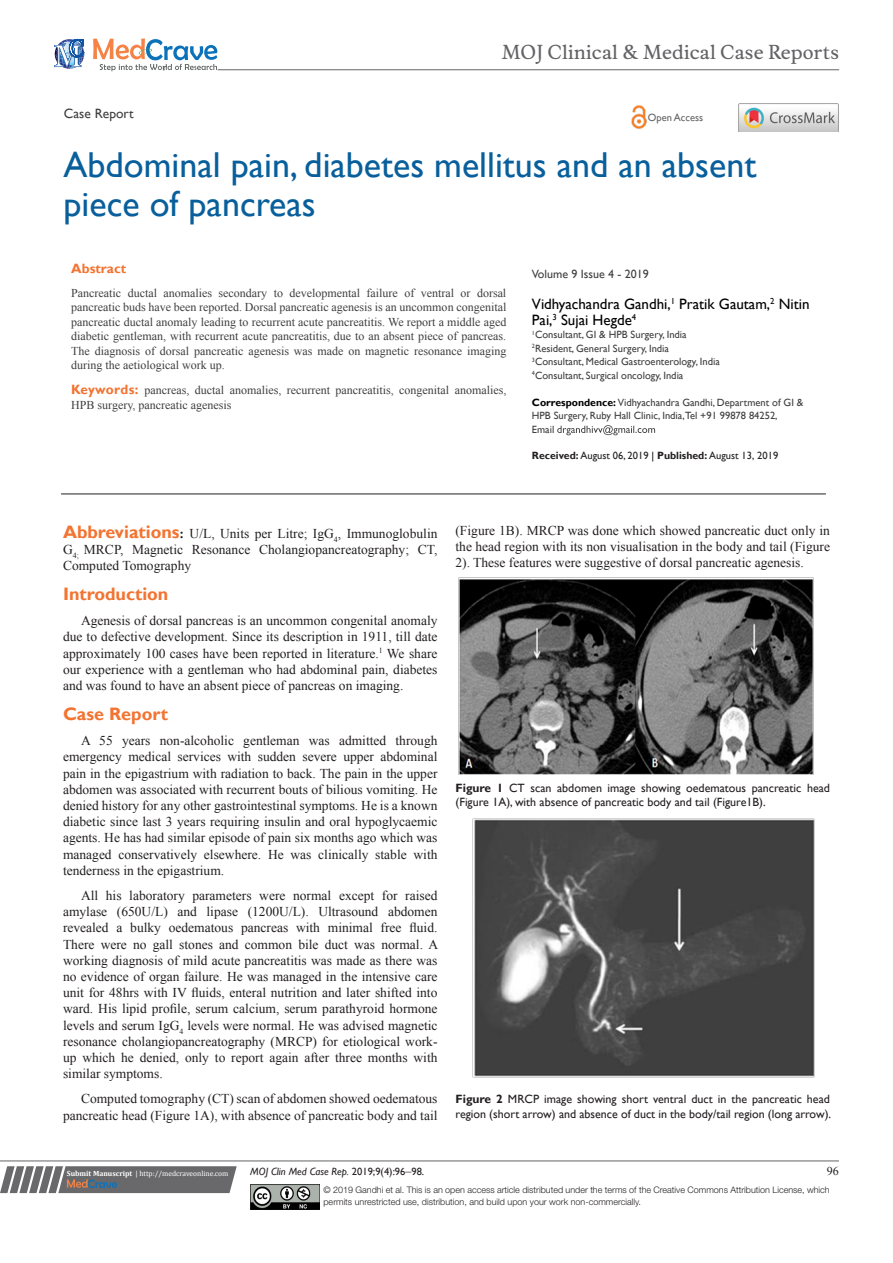
<style>
.page{position:relative;width:893px;height:1263px;background:#fff}
.page>*{position:absolute;margin:0;border:0;box-sizing:border-box;transform-origin:0 0}
.t1{font:36px/39px "Gill Sans";color:#085f9c}
.t2{font:18.6px "Musee";color:#636366}
.List_Paragraph{font:700 18px "Gill Sans";color:#f37331}
.t3{font:15px/16.2px "Gill Sans";color:#000}
.List_Paragraph-2{font:13.5px/16.2px "Times New Roman";color:#231f20;text-align:justify}
.t4{font:13.5px "Gill Sans";color:#3e3e3f}
.t5{font:700 13.5px "Gill Sans";color:#f37331}
.t6{font:12px/14.4px "Times New Roman";color:#3e3e3f;text-align:justify}
.List_Paragraph-3{font:12px/14.4px "Gill Sans";color:#231f20}
.t7{font:12px "Gill Sans";color:#3e3e3f}
.t8{font:12px "Times New Roman";color:#231f20}
.t9{font:10.5px/13.5px "Gill Sans";color:#3e3e3f}
.t10{font:10.5px "Gill Sans";color:#231f20}
.t11{font:italic 10.5px "Gill Sans";color:#231f20}
.t12{font:10.5px "Gill Sans";color:#636366}
.t13{font:300 9px/12px "Helvetica Neue LT Std";color:#231f20}
.t14{font:7.5px "Cambria";color:#fff}
.s1{font-family:"Gill Sans";font-weight:700;font-size:13.5px;color:#f37331}
.s2{font-weight:700;color:#000}
.s3{font-weight:700}
.s4{color:#000}
.s5{font-family:"Gill Sans";font-weight:700;font-size:18px;color:#f37331}
.s6{font-style:normal}
.s7{font-family:"Times New Roman";font-style:normal;font-size:12px}
</style>
<div class="page">
<svg style="left:0;top:1166px;width:237px;height:27px;background:#78787a"></svg>
<hr style="left:0;top:1161px;width:839px;height:1px;background:#626465">
<hr style="left:61px;top:494px;width:765px;height:1px;background:#231f20">
<img style="left:250px;top:1185px;width:69px;height:24px">
<svg style="left:557px;top:425px;width:98px;height:10px"></svg>
<svg style="left:54px;top:39px;width:30px;height:30px"></svg>
<svg style="left:93px;top:38px;width:124px;height:33px"></svg>
<hr style="left:218px;top:70px;width:621px;height:1px;background:#626465">
<img style="left:631px;top:105px;width:16px;height:24px">
<img style="left:739px;top:104px;width:99px;height:28px">
<img style="left:458px;top:578px;width:355px;height:197px">
<img style="left:473px;top:818px;width:341px;height:259px">
<p class="t2" style="left:502px;top:41px;width:339px">MOJ Clinical &amp; Medical Case Reports</p>
<p class="t4" style="left:64px;top:105px;width:71px">Case Report</p>
<p class="t12" style="left:648px;top:112px;width:57px">Open Access</p>
<p class="t1" style="left:64px;top:146px;width:694px">Abdominal pain, diabetes mellitus and an absent piece of pancreas</p>
<p class="t5" style="left:71px;top:261px;width:57px">Abstract</p>
<p class="t6" style="left:71px;top:285px;width:437px">Pancreatic ductal anomalies secondary to developmental failure of ventral or dorsal pancreatic buds have been reported. Dorsal pancreatic agenesis is an uncommon congenital pancreatic ductal anomaly leading to recurrent acute pancreatitis. We report a middle aged diabetic gentleman, with recurrent acute pancreatitis, due to an absent piece of pancreas.<br>The diagnosis of dorsal pancreatic agenesis was made on magnetic resonance imaging during the aetiological work up.</p>
<p class="t6" style="left:71px;top:383px;width:437px"><span class="s1">Keywords:</span> pancreas, ductal anomalies, recurrent pancreatitis, congenital anomalies,<br>HPB surgery, pancreatic agenesis</p>
<p class="t7" style="left:532px;top:267px;width:118px">Volume 9 Issue 4 - 2019</p>
<p class="t3" style="left:532px;top:296px;width:279px">Vidhyachandra Gandhi,<sup>1</sup> Pratik Gautam,<sup>2</sup> Nitin<br>Pai,<sup>3</sup> Sujai Hegde<sup>4</sup></p>
<p class="t9" style="left:532px;top:328px;width:156px"><sup>1</sup>Consultant, GI &amp; HPB Surgery, India</p>
<p class="t9" style="left:532px;top:342px;width:139px"><sup>2</sup>Resident, General Surgery, India</p>
<p class="t9" style="left:532px;top:355px;width:189px"><sup>3</sup>Consultant, Medical Gastroenterology, India</p>
<p class="t9" style="left:532px;top:369px;width:153px"><sup>4</sup>Consultant, Surgical oncology, India</p>
<p class="t9" style="left:532px;top:396px;width:273px"><span class="s2">Correspondence:</span> Vidhyachandra Gandhi, Department of GI &amp;<br>HPB Surgery, Ruby Hall Clinic, India,Tel +91 99878 84252,</p>
<p class="t9" style="left:532px;top:423px;width:24px">Email</p>
<p class="t10" style="left:532px;top:449px;width:248px"><span class="s3">Received:</span> August 06, 2019 <span class="s4">|</span> <span class="s3">Published:</span> August 13, 2019</p>
<p class="List_Paragraph-2" style="left:63px;top:525px;width:376px"><span class="s5">Abbreviations</span><span class="s3">:</span> U/L, Units per Litre; IgG<sub>4</sub>, Immunoglobulin G<sub>4;</sub> MRCP, Magnetic Resonance Cholangiopancreatography; CT, Computed Tomography</p>
<p class="List_Paragraph" style="left:63px;top:583px;width:107px">Introduction</p>
<p class="List_Paragraph-2" style="left:63px;top:612px;width:376px;text-indent:18px">Agenesis of dorsal pancreas is an uncommon congenital anomaly due to defective development. Since its description in 1911, till date approximately 100 cases have been reported in literature.<sup>1</sup> We share our experience with a gentleman who had abdominal pain, diabetes and was found to have an absent piece of pancreas on imaging.</p>
<p class="List_Paragraph" style="left:63px;top:703px;width:107px">Case Report</p>
<p class="List_Paragraph-2" style="left:63px;top:732px;width:376px;text-indent:18px">A 55 years non-alcoholic gentleman was admitted through emergency medical services with sudden severe upper abdominal pain in the epigastrium with radiation to back. The pain in the upper abdomen was associated with recurrent bouts of bilious vomiting. He denied history for any other gastrointestinal symptoms. He is a known diabetic since last 3 years requiring insulin and oral hypoglycaemic agents. He has had similar episode of pain six months ago which was managed conservatively elsewhere. He was clinically stable with tenderness in the epigastrium.</p>
<p class="List_Paragraph-2" style="left:63px;top:887px;width:377px;text-indent:18px">All his laboratory parameters were normal except for raised amylase (650U/L) and lipase (1200U/L). Ultrasound abdomen revealed a bulky oedematous pancreas with minimal free fluid.<br>There were no gall stones and common bile duct was normal. A working diagnosis of mild acute pancreatitis was made as there was no evidence of organ failure. He was managed in the intensive care unit for 48hrs with IV fluids, enteral nutrition and later shifted into ward. His lipid profile, serum calcium, serum parathyroid hormone levels and serum IgG<sub>4</sub> levels were normal. He was advised magnetic resonance cholangiopancreatography (MRCP) for etiological work&shy;up which he denied, only to report again after three months with similar symptoms.</p>
<p class="List_Paragraph-2" style="left:63px;top:1090px;width:376px;text-align:right">Computed tomography (CT) scan of abdomen showed oedematous pancreatic head (Figure 1A), with absence of pancreatic body and tail</p>
<p class="List_Paragraph-2" style="left:455px;top:522px;width:376px">(Figure 1B). MRCP was done which showed pancreatic duct only in the head region with its non visualisation in the body and tail (Figure 2). These features were suggestive of dorsal pancreatic agenesis.</p>
<p class="List_Paragraph-3" style="left:455px;top:781px;width:376px"><span class="s3">Figure 1</span> CT scan abdomen image showing oedematous pancreatic head (Figure 1A), with absence of pancreatic body and tail (Figure1B).</p>
<p class="List_Paragraph-3" style="left:455px;top:1092px;width:377px"><span class="s3">Figure 2</span> MRCP image showing short ventral duct in the pancreatic head region (short arrow) and absence of duct in the body/tail region (long arrow).</p>
<p class="t14" style="left:67px;top:1169px;width:163px"><span class="s3">Submit Manuscript</span> | http://medcraveonline.com</p>
<p class="t11" style="left:250px;top:1165px;width:175px">MOJ Clin Med Case Rep. <span class="s6">2019;9(4):96</span><span class="s7">‒</span><span class="s6">98.</span></p>
<p class="t8" style="left:827px;top:1163px;width:13px">96</p>
<p class="t13" style="left:323px;top:1183px;width:508px">© 2019 Gandhi et al. This is an open access article distributed under the terms of the Creative Commons Attribution License, which permits unrestricted use, distribution, and build upon your work non-commercially.</p>
</div>
